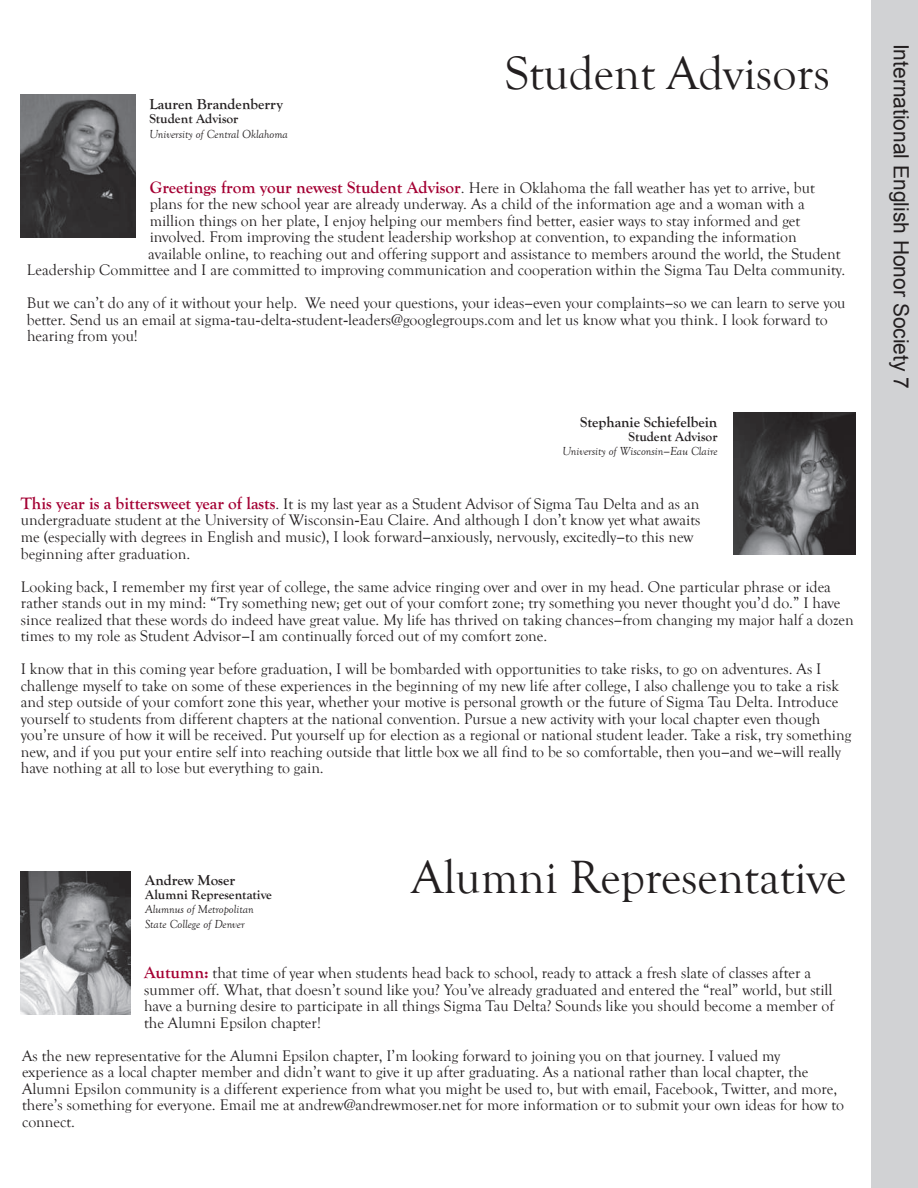
<style>
.page{position:relative;width:918px;height:1188px;background:#fff}
.page>*{position:absolute;margin:0;border:0;box-sizing:border-box;transform-origin:0 0}
.t1{font:48px "Goudy Old Style T";color:#231f20}
.t2{font:21px "Arial";color:#231f20}
.t3{font:15.75px/16.5px "Goudy Old Style T";color:#231f20}
.t4{font:700 15px "Goudy Old Style T";color:#231f20}
.t5{font:700 13.5px "Goudy Old Style T";color:#231f20}
.t6{font:italic 12px/14.2px "Goudy Old Style T";color:#231f20}
.s1{font-weight:700;font-size:17.25px;color:#a40133}
.s2{font-family:"Times New Roman"}
</style>
<div class="page">
<div style="left:872px;top:0;width:46px;height:1188px;background:#d1d2d4"></div>
<img style="left:733px;top:412px;width:123px;height:143px">
<img style="left:21px;top:94px;width:114px;height:143px">
<img style="left:21px;top:872px;width:109px;height:142px">
<p class="t4" style="left:149px;top:96px;width:135px">Lauren Brandenberry</p>
<p class="t5" style="left:149px;top:111px;width:91px">Student Advisor</p>
<p class="t6" style="left:149px;top:127px;width:140px">University of Central Oklahoma</p>
<h1 class="t1" style="left:505px;top:47px;width:326px">Student Advisors</h1>
<p class="t3" style="left:150px;top:180px;width:666px"><span class="s1">Greetings from your newest Student Advisor</span>. Here in Oklahoma the fall weather has yet to arrive, but</p>
<p class="t3" style="left:150px;top:196px;width:657px">plans for the new school year are already underway. As a child of the information age and a woman with a</p>
<p class="t3" style="left:150px;top:213px;width:652px">million things on her plate, I enjoy helping our members find better, easier ways to stay informed and get</p>
<p class="t3" style="left:150px;top:229px;width:649px">involved. From improving the student leadership workshop at convention, to expanding the information</p>
<p class="t3" style="left:148px;top:246px;width:694px">available online, to reaching out and offering support and assistance to members around the world, the Student</p>
<p class="t3" style="left:27px;top:262px;width:820px">Leadership Committee and I are committed to improving communication and cooperation within the Sigma Tau Delta community.</p>
<p class="t3" style="left:27px;top:295px;width:820px">But we can’t do any of it without your help. We need your questions, your ideas even your complaints so we can learn to serve you better. Send us an email at sigma<span class="s2">-</span>tau<span class="s2">-</span>delta<span class="s2">-</span>student<span class="s2">-</span>leaders@googlegroups.com and let us know what you think. I look forward to hearing from you!</p>
<p class="t4" style="left:580px;top:414px;width:139px">Stephanie Schiefelbein</p>
<p class="t5" style="left:628px;top:429px;width:91px">Student Advisor</p>
<p class="t6" style="left:562px;top:445px;width:157px">University of Wisconsin Eau Claire</p>
<p class="t3" style="left:21px;top:496px;width:681px"><span class="s1">This year is a bittersweet year of lasts</span>. It is my last year as a Student Advisor of Sigma Tau Delta and as an undergraduate student at the University of Wisconsin<span class="s2">-</span>Eau Claire. And although I don’t know yet what awaits me (especially with degrees in English and music), I look forward anxiously, nervously, excitedly to this new beginning after graduation.</p>
<p class="t3" style="left:21px;top:578px;width:834px">Looking back, I remember my first year of college, the same advice ringing over and over in my head. One particular phrase or idea rather stands out in my mind: “Try something new; get out of your comfort zone; try something you never thought you’d do.” I have since realized that these words do indeed have great value. My life has thrived on taking chances from changing my major half a dozen times to my role as Student Advisor I am continually forced out of my comfort zone.</p>
<p class="t3" style="left:21px;top:661px;width:832px">I know that in this coming year before graduation, I will be bombarded with opportunities to take risks, to go on adventures. As I challenge myself to take on some of these experiences in the beginning of my new life after college, I also challenge you to take a risk and step outside of your comfort zone this year, whether your motive is personal growth or the future of Sigma Tau Delta. Introduce yourself to students from different chapters at the national convention. Pursue a new activity with your local chapter even though you’re unsure of how it will be received. Put yourself up for election as a regional or national student leader. Take a risk, try something new, and if you put your entire self into reaching outside that little box we all find to be so comfortable, then you and we will really have nothing at all to lose but everything to gain.</p>
<p class="t4" style="left:145px;top:871px;width:92px">Andrew Moser</p>
<p class="t5" style="left:145px;top:887px;width:128px">Alumni Representative</p>
<p class="t6" style="left:145px;top:903px;width:110px">Alumnus of Metropolitan<br>State College of Denver</p>
<h1 class="t1" style="left:411px;top:851px;width:436px">Alumni Representative</h1>
<p class="t3" style="left:144px;top:965px;width:692px"><span class="s1">Autumn:</span> that time of year when students head back to school, ready to attack a fresh slate of classes after a summer off. What, that doesn’t sound like you? You’ve already graduated and entered the “real” world, but still have a burning desire to participate in all things Sigma Tau Delta? Sounds like you should become a member of the Alumni Epsilon chapter!</p>
<p class="t3" style="left:22px;top:1048px;width:824px">As the new representative for the Alumni Epsilon chapter, I’m looking forward to joining you on that journey. I valued my experience as a local chapter member and didn’t want to give it up after graduating. As a national rather than local chapter, the Alumni Epsilon community is a different experience from what you might be used to, but with email, Facebook, Twitter, and more, there’s something for everyone. Email me at andrew@andrewmoser.net for more information or to submit your own ideas for how to connect.</p>
<h2 class="t2" style="left:915px;top:44px;width:347px;rotate:90deg">International English Honor Society 7</h2>
</div>
